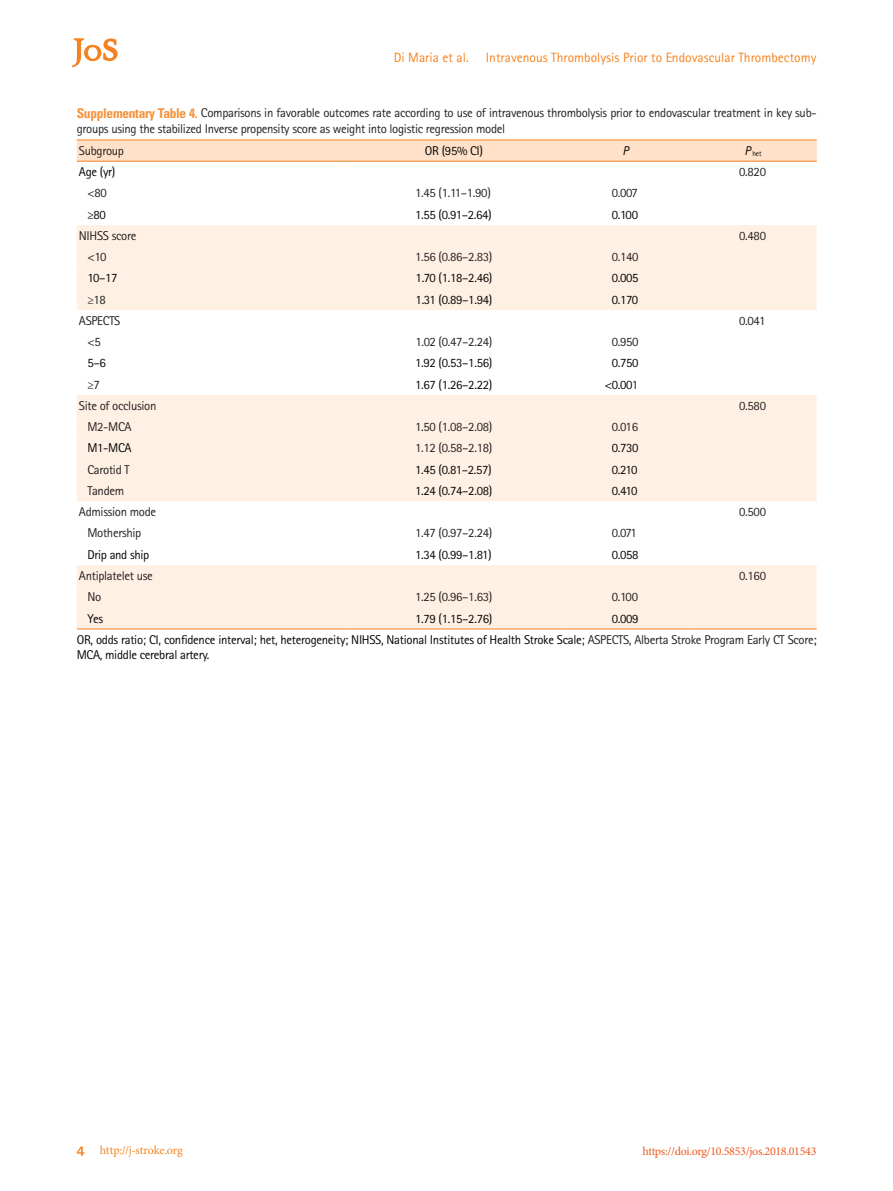
<style>
.page{position:relative;width:893px;height:1191px;background:#fff}
.page>*{position:absolute;margin:0;border:0;box-sizing:border-box;transform-origin:0 0}
.t1{font:13.5px "Rotis Sans Serif Std";color:#f58220}
.t2{font:12.75px/15.8px "Rotis Sans Serif Std";letter-spacing:-.025em;color:#231f20}
.t3{font:12.75px/21.6px "Rotis Sans Serif Std";letter-spacing:-.025em;color:#030303}
.t4{font:italic 12.75px "Rotis Sans Serif Std";color:#030303}
.t5{font:12px "Minion Pro";letter-spacing:-.025em;color:#f15921}
.t6{font:12px "Minion Pro";letter-spacing:-.015em;color:#f58220}
.t7{font:7.5px "Rotis Sans Serif Std";color:#030303}
.s1{font-family:"Univers LT Std";font-weight:700;font-stretch:condensed;font-size:13.5px;color:#f6923c}
.s2{font-style:italic;font-size:12.75px}
.s3{color:#231f20}
.s4{font-family:"Rotis Semi Sans Std";font-weight:800;font-size:15px}
</style>
<div class="page">
<svg style="left:72px;top:38px;width:46px;height:29px"></svg>
<div style="left:77px;top:141px;width:740px;height:20px;background:#fee1c8"></div>
<div style="left:77px;top:225px;width:740px;height:21px;background:#fef0e2"></div>
<svg style="left:77px;top:246px;width:740px;height:382px;fill:#fef0e2"></svg>
<hr style="left:77px;top:140px;width:269px;height:1px;background:#f58220">
<hr style="left:346px;top:140px;width:216px;height:1px;background:#f58220">
<hr style="left:562px;top:140px;width:127px;height:1px;background:#f58220">
<hr style="left:689px;top:140px;width:128px;height:1px;background:#f58220">
<hr style="left:77px;top:161px;width:269px;height:1px;background:#f58220">
<hr style="left:346px;top:161px;width:216px;height:1px;background:#f58220">
<hr style="left:562px;top:161px;width:127px;height:1px;background:#f58220">
<hr style="left:689px;top:161px;width:128px;height:1px;background:#f58220">
<hr style="left:77px;top:628px;width:269px;height:1px;background:#f58220">
<hr style="left:346px;top:628px;width:216px;height:1px;background:#f58220">
<hr style="left:562px;top:628px;width:127px;height:1px;background:#f58220">
<hr style="left:689px;top:628px;width:128px;height:1px;background:#f58220">
<p class="t1" style="left:394px;top:50px;width:76px">Di Maria et al.</p>
<p class="t1" style="left:486px;top:50px;width:332px">Intravenous Thrombolysis Prior to Endovascular Thrombectomy</p>
<p class="t2" style="left:77px;top:105px;width:741px"><span class="s1">Supplementary Table 4.</span> Comparisons in favorable outcomes rate according to use of intravenous thrombolysis prior to endovascular treatment in key sub&shy;groups using the stabilized Inverse propensity score as weight into logistic regression model</p>
<p class="t2" style="left:79px;top:142px;width:47px">Subgroup</p>
<p class="t3" style="left:425px;top:140px;width:60px">OR (95% CI)</p>
<p class="t4" style="left:622px;top:143px;width:8px">P</p>
<p class="t7" style="left:744px;top:149px;width:19px"><span class="s2">P</span> het</p>
<p class="t3" style="left:79px;top:161px;width:38px">Age (yr)</p>
<p class="t2" style="left:739px;top:164px;width:28px">0.820</p>
<p class="t2" style="left:87px;top:185px;width:21px">&lt;80</p>
<p class="t2" style="left:415px;top:185px;width:77px">1.45 (1.11–1.90)</p>
<p class="t2" style="left:612px;top:185px;width:28px">0.007</p>
<p class="t3" style="left:87px;top:203px;width:20px">≥80</p>
<p class="t3" style="left:415px;top:203px;width:78px">1.55 (0.91–2.64)</p>
<p class="t3" style="left:612px;top:203px;width:28px">0.100</p>
<p class="t2" style="left:79px;top:227px;width:59px">NIHSS score</p>
<p class="t2" style="left:739px;top:227px;width:28px">0.480</p>
<p class="t2" style="left:87px;top:249px;width:20px">&lt;10</p>
<p class="t2" style="left:415px;top:249px;width:79px">1.56 (0.86–2.83)</p>
<p class="t2" style="left:612px;top:249px;width:28px">0.140</p>
<p class="t3" style="left:87px;top:267px;width:32px">10–17</p>
<p class="t3" style="left:416px;top:267px;width:78px">1.70 (1.18–2.46)</p>
<p class="t3" style="left:612px;top:267px;width:28px">0.005</p>
<p class="t2" style="left:87px;top:291px;width:20px">≥18</p>
<p class="t3" style="left:416px;top:288px;width:78px">1.31 (0.89–1.94)</p>
<p class="t3" style="left:612px;top:288px;width:28px">0.170</p>
<p class="t2" style="left:79px;top:312px;width:43px">ASPECTS</p>
<p class="t2" style="left:739px;top:312px;width:28px">0.041</p>
<p class="t2" style="left:87px;top:334px;width:15px">&lt;5</p>
<p class="t2" style="left:415px;top:334px;width:78px">1.02 (0.47–2.24)</p>
<p class="t2" style="left:612px;top:334px;width:28px">0.950</p>
<p class="t3" style="left:87px;top:352px;width:20px">5–6</p>
<p class="t3" style="left:415px;top:352px;width:79px">1.92 (0.53–1.56)</p>
<p class="t3" style="left:612px;top:352px;width:28px">0.750</p>
<p class="t2" style="left:87px;top:376px;width:14px">≥7</p>
<p class="t3" style="left:415px;top:373px;width:79px">1.67 (1.26–2.22)</p>
<p class="t3" style="left:605px;top:373px;width:35px">&lt;0.00<span class="s3">1</span></p>
<p class="t2" style="left:79px;top:397px;width:79px">Site of occlusion</p>
<p class="t2" style="left:739px;top:397px;width:28px">0.580</p>
<p class="t2" style="left:87px;top:419px;width:46px">M2-MCA</p>
<p class="t2" style="left:415px;top:419px;width:79px">1.50 (1.08–2.08)</p>
<p class="t2" style="left:612px;top:419px;width:28px">0.016</p>
<p class="t3" style="left:87px;top:437px;width:46px">M1-MCA</p>
<p class="t2" style="left:415px;top:440px;width:79px">1.12 (0.58–2.18)</p>
<p class="t3" style="left:612px;top:437px;width:28px">0.730</p>
<p class="t2" style="left:87px;top:461px;width:44px">Carotid T</p>
<p class="t3" style="left:415px;top:458px;width:78px">1.45 (0.81–2.57)</p>
<p class="t3" style="left:612px;top:458px;width:27px">0.210</p>
<p class="t2" style="left:87px;top:483px;width:38px">Tandem</p>
<p class="t3" style="left:415px;top:480px;width:79px">1.24 (0.74–2.08)</p>
<p class="t3" style="left:612px;top:480px;width:27px">0.410</p>
<p class="t2" style="left:79px;top:504px;width:79px">Admission mode</p>
<p class="t2" style="left:739px;top:504px;width:28px">0.500</p>
<p class="t2" style="left:87px;top:525px;width:56px">Mothership</p>
<p class="t2" style="left:415px;top:525px;width:79px">1.47 (0.97–2.24)</p>
<p class="t2" style="left:612px;top:525px;width:27px">0.071</p>
<p class="t3" style="left:87px;top:543px;width:64px">Drip and ship</p>
<p class="t3" style="left:415px;top:543px;width:78px">1.34 (0.99–1.81)</p>
<p class="t3" style="left:612px;top:543px;width:28px">0.058</p>
<p class="t2" style="left:79px;top:568px;width:76px">Antiplatelet use</p>
<p class="t2" style="left:739px;top:568px;width:28px">0.160</p>
<p class="t2" style="left:87px;top:589px;width:15px">No</p>
<p class="t2" style="left:415px;top:589px;width:79px">1.25 (0.96–1.63)</p>
<p class="t2" style="left:612px;top:589px;width:28px">0.100</p>
<p class="t3" style="left:87px;top:607px;width:17px">Yes</p>
<p class="t3" style="left:415px;top:607px;width:79px">1.79 (1.15–2.76)</p>
<p class="t3" style="left:77px;top:607px;width:741px;text-indent:535px">0.009<br>OR, odds ratio; CI, confidence interval; het, heterogeneity; NIHSS, National Institutes of Health Stroke Scale; <span class="s3">ASPECTS, Alberta Stroke Program Early CT Score</span>;</p>
<p class="t3" style="left:77px;top:644px;width:134px">MCA, middle cerebral artery.</p>
<p class="t6" style="left:77px;top:1142px;width:108px"><span class="s4">4</span> http://j-stroke.org</p>
<p class="t5" style="left:643px;top:1143px;width:175px">https://doi.org/10.5853/jos.2018.01543</p>
</div>
